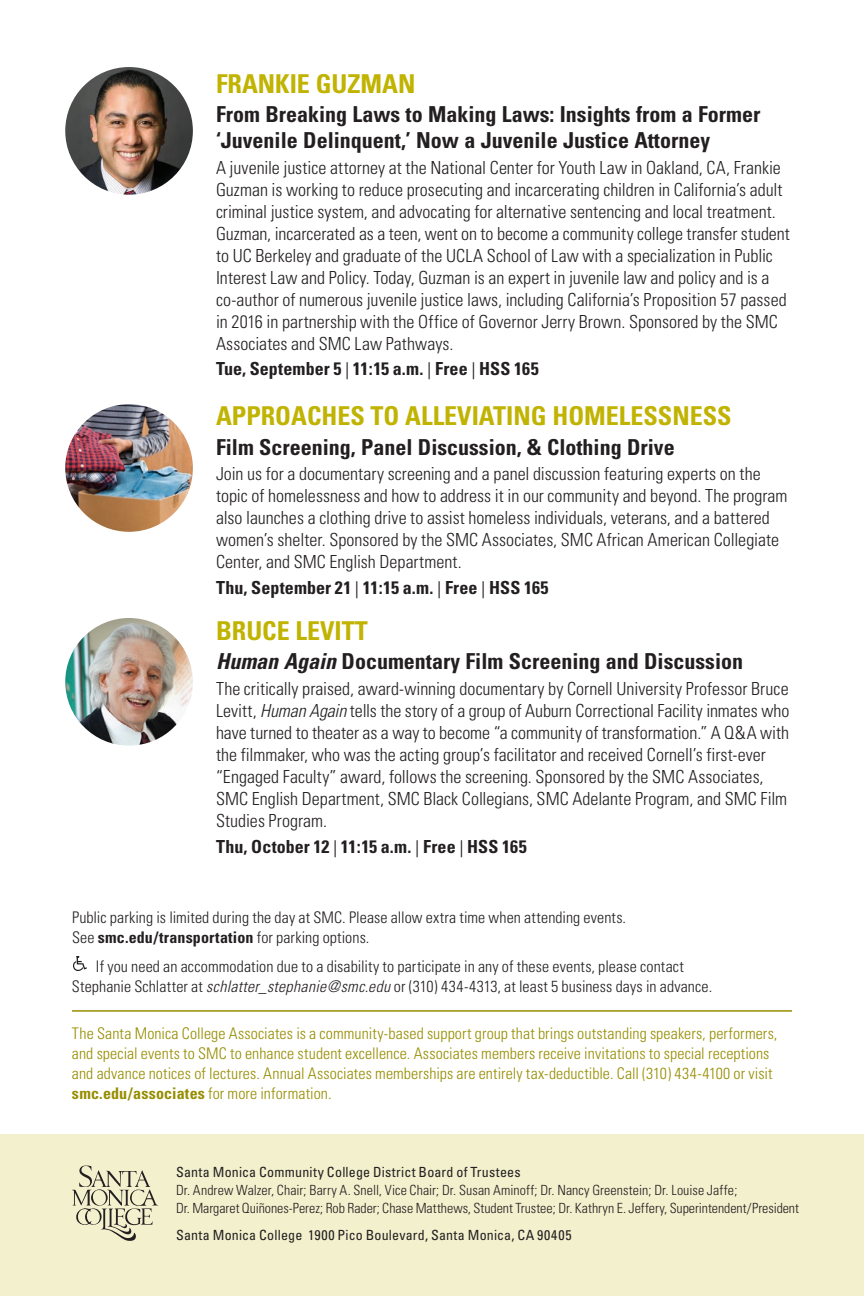
<style>
.page{position:relative;width:864px;height:1296px;background:#fff}
.page>*{position:absolute;margin:0;border:0;box-sizing:border-box;transform-origin:0 0}
.t1{font:700 condensed 26px "Univers";color:#c0b301}
.t2{font:700 condensed 22px/26px "Univers";color:#231f20}
.t3{font:300 condensed 18px/22px "Univers";color:#231f20}
.t4{font:700 condensed 18px "Univers";letter-spacing:.005em;color:#231f20}
.t5{font:300 condensed 16px/20px "Univers";letter-spacing:.005em;color:#968d00}
.t6{font:300 condensed 16px/20px "Univers";letter-spacing:.005em;color:#231f20}
.t7{font:300 condensed 14px/18px "Univers";color:#231f20}
.t8{font:condensed 14px "Univers";letter-spacing:.015em;color:#231f20}
.s1{font-weight:400;font-size:17px}
.s2{font-style:italic}
.s3{font-weight:700}
</style>
<div class="page">
<div style="left:0;top:1134px;width:864px;height:162px;background:#f2f0cd"></div>
<svg style="left:72px;top:1165px;width:86px;height:76px"></svg>
<img style="left:65px;top:67px;width:128px;height:128px;border-radius:64px">
<img style="left:65px;top:404px;width:128px;height:128px;border-radius:64px">
<img style="left:65px;top:618px;width:128px;height:128px;border-radius:64px">
<hr style="left:72px;top:1010px;width:720px;height:2px;background:#968d00">
<img style="left:73px;top:956px;width:13px;height:14px">
<h1 class="t1" style="left:216px;top:67px;width:201px">FRANKIE GUZMAN</h1>
<p class="t2" style="left:216px;top:101px;width:546px">From Breaking Laws to Making Laws: Insights from a Former ‘Juvenile Delinquent,’ Now a Juvenile Justice Attorney</p>
<p class="t3" style="left:216px;top:157px;width:575px">A juvenile justice attorney at the National Center for Youth Law in Oakland, CA, Frankie Guzman is working to reduce prosecuting and incarcerating children in California’s adult criminal justice system, and advocating for alternative sentencing and local treatment.<br>Guzman, incarcerated as a teen, went on to become a community college transfer student to UC Berkeley and graduate of the UCLA School of Law with a specialization in Public Interest Law and Policy. Today, Guzman is an expert in juvenile law and policy and is a co-author of numerous juvenile justice laws, including California’s Proposition 57 passed in 2016 in partnership with the Office of Governor Jerry Brown. Sponsored by the SMC Associates and SMC Law Pathways.</p>
<p class="t4" style="left:216px;top:358px;width:324px">Tue, September 5 <span class="s1">|</span> 11:15 a.m. <span class="s1">|</span> Free <span class="s1">|</span> HSS 165</p>
<h1 class="t1" style="left:216px;top:400px;width:517px">APPROACHES TO ALLEVIATING HOMELESSNESS</h1>
<p class="t2" style="left:216px;top:434px;width:460px">Film Screening, Panel Discussion, &amp; Clothing Drive</p>
<p class="t3" style="left:216px;top:463px;width:573px">Join us for a documentary screening and a panel discussion featuring experts on the topic of homelessness and how to address it in our community and beyond. The program also launches a clothing drive to assist homeless individuals, veterans, and a battered women’s shelter. Sponsored by the SMC Associates, SMC African American Collegiate Center, and SMC English Department.</p>
<p class="t4" style="left:216px;top:576px;width:334px">Thu, September 21 <span class="s1">|</span> 11:15 a.m. <span class="s1">|</span> Free <span class="s1">|</span> HSS 165</p>
<h1 class="t1" style="left:216px;top:615px;width:153px">BRUCE LEVITT</h1>
<p class="t2" style="left:216px;top:649px;width:529px"><span class="s2">Human Again</span> Documentary Film Screening and Discussion</p>
<p class="t3" style="left:216px;top:678px;width:575px">The critically praised, award-winning documentary by Cornell University Professor Bruce Levitt, <span class="s2">Human Again</span> tells the story of a group of Auburn Correctional Facility inmates who have turned to theater as a way to become “a community of transformation.” A Q&amp;A with the filmmaker, who was the acting group’s facilitator and received Cornell’s first-ever “Engaged Faculty” award, follows the screening. Sponsored by the SMC Associates, SMC English Department, SMC Black Collegians, SMC Adelante Program, and SMC Film Studies Program.</p>
<p class="t4" style="left:216px;top:835px;width:312px">Thu, October 12 <span class="s1">|</span> 11:15 a.m. <span class="s1">|</span> Free <span class="s1">|</span> HSS 165</p>
<p class="t6" style="left:72px;top:907px;width:556px">Public parking is limited during the day at SMC. Please allow extra time when attending events.<br>See <span class="s3">smc.edu/transportation</span> for parking options.</p>
<p class="t6" style="left:72px;top:956px;width:642px;text-align:center">If you need an accommodation due to a disability to participate in any of these events, please contact<br>Stephanie Schlatter at <span class="s2">schlatter_stephanie@smc.edu</span> or (310) 434-4313, at least 5 business days in advance.</p>
<p class="t5" style="left:72px;top:1023px;width:707px">The Santa Monica College Associates is a community-based support group that brings outstanding speakers, performers, and special events to SMC to enhance student excellence. Associates members receive invitations to special receptions and advance notices of lectures. Annual Associates memberships are entirely tax-deductible. Call (310) 434-4100 or visit <span class="s3">smc.edu/associates</span> for more information.</p>
<p class="t8" style="left:176px;top:1163px;width:346px">Santa Monica Community College District Board of Trustees</p>
<p class="t7" style="left:176px;top:1181px;width:625px">Dr. Andrew Walzer, Chair; Barry A. Snell, Vice Chair; Dr. Susan Aminoff; Dr. Nancy Greenstein; Dr. Louise Jaffe;<br>Dr. Margaret Quiñones-Perez; Rob Rader; Chase Matthews, Student Trustee; Dr. Kathryn E. Jeffery, Superintendent/President</p>
<p class="t8" style="left:176px;top:1227px;width:397px">Santa Monica College 1900 Pico Boulevard, Santa Monica, CA 90405</p>
</div>
